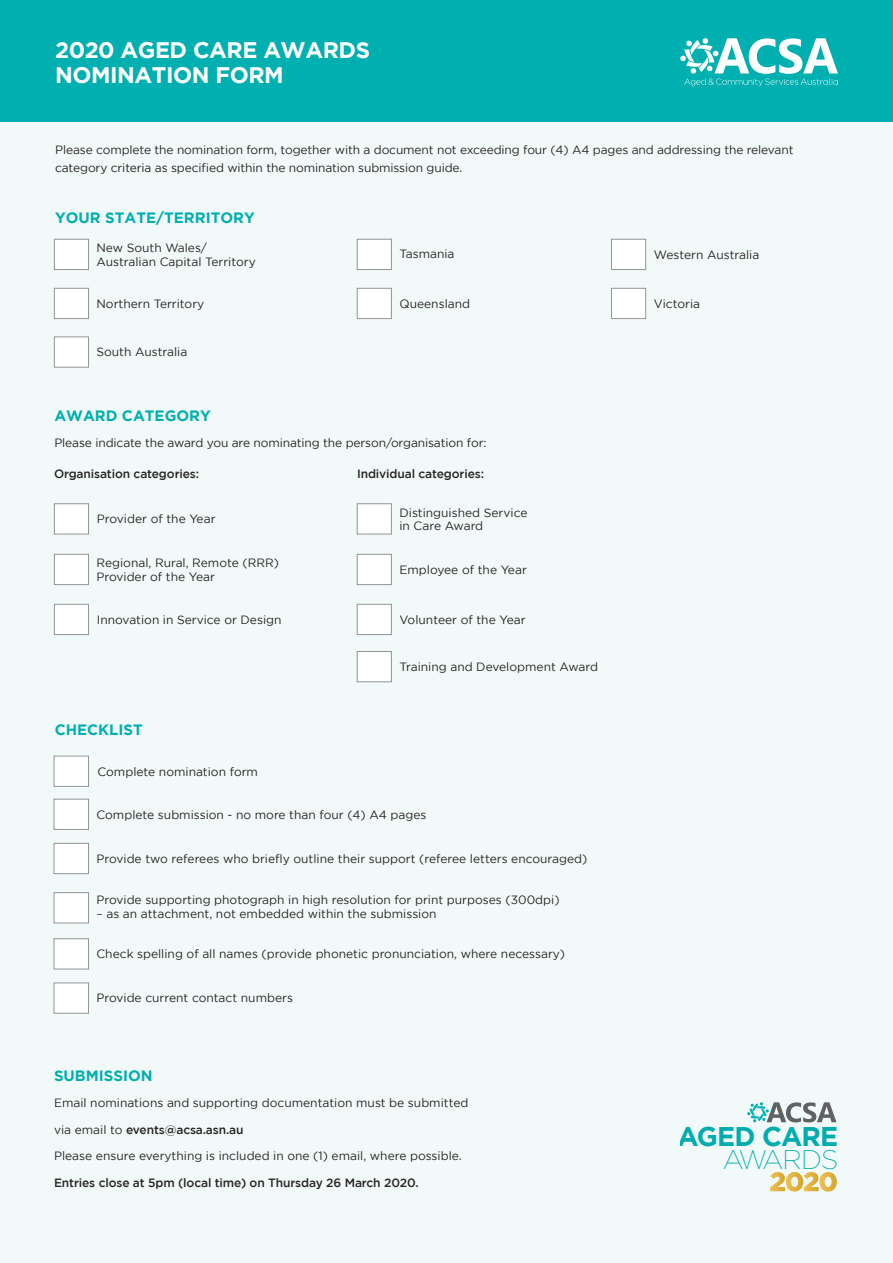
<style>
.page{position:relative;width:893px;height:1263px;background:#f2faf9}
.page>*{position:absolute;margin:0;border:0;box-sizing:border-box;transform-origin:0 0}
.t1{font:700 27px/23px "Gotham";letter-spacing:-.03em;color:#00acae;text-align:right}
.Headings{font:700 22.5px/25.5px "Gotham";letter-spacing:-.02em;color:#fff}
.Medium_Heading{font:700 15px "Gotham";color:#00afaf}
.t2{font:12px/13.5px "Gotham";color:#282526}
.t3{font:500 12px "Gotham";letter-spacing:-.01em;color:#282526}
.s1{font-weight:400}
.s2{font-weight:200}
</style>
<div class="page">
<div style="left:54px;top:756px;width:35px;height:30px;background:#fff;border:1px solid #939598"></div>
<div style="left:54px;top:799px;width:35px;height:31px;background:#fff;border:1px solid #939598"></div>
<div style="left:54px;top:843px;width:35px;height:31px;background:#fff;border:1px solid #939598"></div>
<div style="left:54px;top:892px;width:35px;height:31px;background:#fff;border:1px solid #939598"></div>
<div style="left:54px;top:938px;width:35px;height:31px;background:#fff;border:1px solid #939598"></div>
<div style="left:54px;top:983px;width:35px;height:30px;background:#fff;border:1px solid #939598"></div>
<div style="left:54px;top:503px;width:35px;height:31px;background:#fff;border:1px solid #939598"></div>
<div style="left:357px;top:503px;width:35px;height:31px;background:#fff;border:1px solid #939598"></div>
<div style="left:54px;top:554px;width:35px;height:31px;background:#fff;border:1px solid #939598"></div>
<div style="left:357px;top:554px;width:35px;height:31px;background:#fff;border:1px solid #939598"></div>
<div style="left:54px;top:604px;width:35px;height:31px;background:#fff;border:1px solid #939598"></div>
<div style="left:357px;top:604px;width:35px;height:31px;background:#fff;border:1px solid #939598"></div>
<div style="left:357px;top:651px;width:35px;height:31px;background:#fff;border:1px solid #939598"></div>
<div style="left:54px;top:239px;width:35px;height:31px;background:#fff;border:1px solid #939598"></div>
<div style="left:357px;top:239px;width:35px;height:31px;background:#fff;border:1px solid #939598"></div>
<div style="left:611px;top:239px;width:35px;height:31px;background:#fff;border:1px solid #939598"></div>
<div style="left:54px;top:288px;width:35px;height:31px;background:#fff;border:1px solid #939598"></div>
<div style="left:357px;top:288px;width:35px;height:31px;background:#fff;border:1px solid #939598"></div>
<div style="left:611px;top:288px;width:35px;height:31px;background:#fff;border:1px solid #939598"></div>
<div style="left:54px;top:337px;width:35px;height:30px;background:#fff;border:1px solid #939598"></div>
<div style="left:0;top:0;width:893px;height:121px;background:#00afaf"></div>
<svg style="left:680px;top:38px;width:158px;height:48px"></svg>
<svg style="left:770px;top:1172px;width:67px;height:19px"></svg>
<svg style="left:747px;top:1102px;width:89px;height:20px"></svg>
<p class="Headings" style="left:55px;top:36px;width:316px">2020 AGED CARE AWARDS<br>NOMINATION FORM</p>
<p class="t2" style="left:55px;top:141px;width:740px;line-height:18px">Please complete the nomination form, together with a document not exceeding four (4) A4 pages and addressing the relevant category criteria as specified within the nomination submission guide.</p>
<p class="Medium_Heading" style="left:55px;top:209px;width:201px">YOUR STATE/TERRITORY</p>
<p class="t2" style="left:96px;top:241px;width:161px">New South Wales/<br>Australian Capital Territory</p>
<p class="t2" style="left:96px;top:297px;width:109px">Northern Territory</p>
<p class="t2" style="left:96px;top:345px;width:92px">South Australia</p>
<p class="Medium_Heading" style="left:54px;top:407px;width:158px">AWARD CATEGORY</p>
<p class="t2" style="left:399px;top:247px;width:57px">Tasmania</p>
<p class="t2" style="left:654px;top:248px;width:107px">Western Australia</p>
<p class="t2" style="left:399px;top:297px;width:72px">Queensland</p>
<p class="t2" style="left:654px;top:297px;width:48px">Victoria</p>
<p class="t2" style="left:54px;top:436px;width:434px">Please indicate the award you are nominating the person/organisation for:</p>
<p class="t3" style="left:54px;top:467px;width:147px">Organisation categories:</p>
<p class="t3" style="left:357px;top:467px;width:129px">Individual categories:</p>
<p class="t2" style="left:97px;top:512px;width:120px">Provider of the Year</p>
<p class="t2" style="left:96px;top:556px;width:184px">Regional, Rural, Remote (RRR)<br>Provider of the Year</p>
<p class="t2" style="left:97px;top:613px;width:186px">Innovation in Service or Design</p>
<p class="t2" style="left:399px;top:505px;width:129px">Distinguished Service in Care Award</p>
<p class="t2" style="left:399px;top:562px;width:129px">Employee of the Year</p>
<p class="t2" style="left:399px;top:613px;width:128px">Volunteer of the Year</p>
<p class="t2" style="left:399px;top:660px;width:200px">Training and Development Award</p>
<p class="Medium_Heading" style="left:55px;top:721px;width:90px">CHECKLIST</p>
<p class="t2" style="left:97px;top:764px;width:162px">Complete nomination form</p>
<p class="t2" style="left:96px;top:807px;width:332px">Complete submission - no more than four (4) A4 pages</p>
<p class="t2" style="left:96px;top:852px;width:492px">Provide two referees who briefly outline their support (referee letters encouraged)</p>
<p class="t2" style="left:96px;top:893px;width:465px">Provide supporting photograph in high resolution for print purposes (300dpi)</p>
<p class="t2" style="left:96px;top:907px;width:342px">– as an attachment, not embedded within the submission</p>
<p class="t2" style="left:96px;top:947px;width:470px">Check spelling of all names (provide phonetic pronunciation, where necessary)</p>
<p class="t2" style="left:96px;top:991px;width:198px">Provide current contact numbers</p>
<p class="Medium_Heading" style="left:54px;top:1067px;width:100px">SUBMISSION</p>
<p class="t2" style="left:54px;top:1096px;width:416px">Email nominations and supporting documentation must be submitted</p>
<p class="t3" style="left:54px;top:1123px;width:191px"><span class="s1">via email to</span> events@acsa.asn.au</p>
<p class="t2" style="left:54px;top:1149px;width:409px">Please ensure everything is included in one (1) email, where possible.</p>
<p class="t3" style="left:54px;top:1176px;width:366px">Entries close at 5pm (local time) on Thursday 26 March 2020.</p>
<p class="t1" style="left:677px;top:1124px;width:162px">AGED CARE<br><span class="s2">AWARDS</span></p>
</div>
